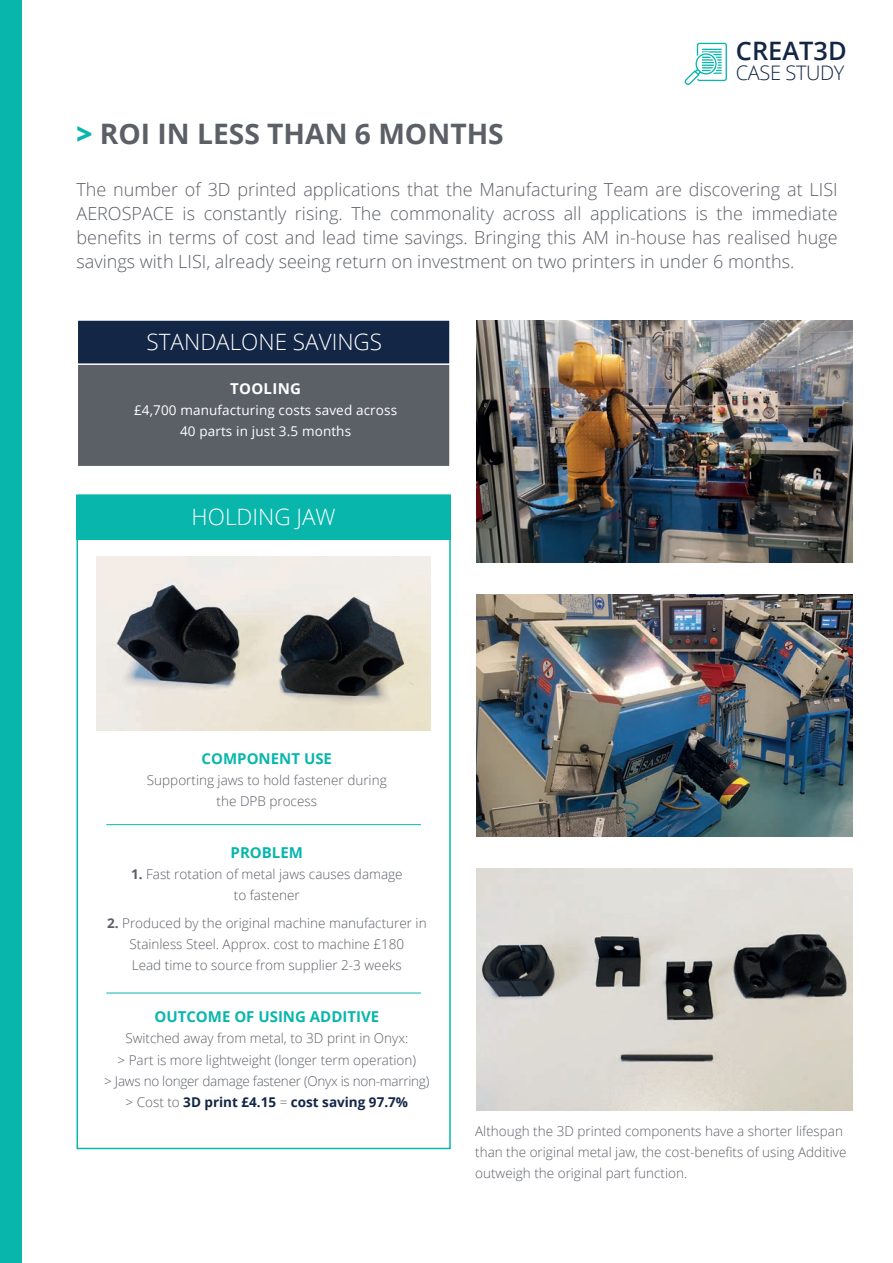
<style>
.page{position:relative;width:893px;height:1263px;background:#fff}
.page>*{position:absolute;margin:0;border:0;box-sizing:border-box;transform-origin:0 0}
.t1{font:700 28.2px "Open Sans";color:#5b5f66}
.t2{font:600 25.35px "Open Sans";color:#132646}
.t3{font:300 22.5px "Open Sans";color:#fff}
.t4{font:300 19.95px "Open Sans";letter-spacing:-.02em;color:#132646}
.t5{font:300 18px/24px "Open Sans";color:#5b5f66;text-align:justify}
.t6{font:700 15px "Open Sans";color:#09b6ac}
.t7{font:700 15px "Open Sans";letter-spacing:.02em;color:#fff}
.t8{font:300 13.5px/21px "Open Sans";color:#5b5f66;text-align:center}
.t9{font:13.5px/21px "Open Sans";letter-spacing:.01em;color:#fff;text-align:center}
.s1{font-weight:800;color:#09b6ac}
.s2{font-weight:700}
.s3{font-weight:700;color:#132646}
</style>
<div class="page">
<div style="left:77px;top:322px;width:374px;height:145px;background:#5b5f66;border:2px solid #fff"></div>
<div style="left:77px;top:319px;width:374px;height:46px;background:#132646;border:2px solid #fff"></div>
<img style="left:476px;top:320px;width:377px;height:242px">
<img style="left:476px;top:594px;width:377px;height:243px">
<img style="left:476px;top:868px;width:377px;height:243px">
<div style="left:0;top:0;width:21px;height:1263px;background:#09b6ac"></div>
<div style="left:77px;top:494px;width:374px;height:655px;border:2px solid #09b6ac"></div>
<div style="left:77px;top:495px;width:374px;height:44px;background:#09b6ac"></div>
<img style="left:97px;top:557px;width:334px;height:173px">
<hr style="left:106px;top:824px;width:315px;height:1px;background:#09b6ac">
<hr style="left:106px;top:993px;width:315px;height:1px;background:#09b6ac">
<svg style="left:685px;top:43px;width:42px;height:42px"></svg>
<h1 class="t1" style="left:77px;top:114px;width:429px"><span class="s1">&gt;</span> ROI IN LESS THAN 6 MONTHS</h1>
<h2 class="t2" style="left:736px;top:34px;width:112px">CREAT3D</h2>
<h3 class="t4" style="left:736px;top:59px;width:110px">CASE STUDY</h3>
<p class="t5" style="left:77px;top:177px;width:763px">The number of 3D printed applications that the Manufacturing Team are discovering at LISI AEROSPACE is constantly rising. The commonality across all applications is the immediate benefits in terms of cost and lead time savings. Bringing this AM in-house has realised huge savings with LISI, already seeing return on investment on two printers in under 6 months.</p>
<h3 class="t3" style="left:147px;top:327px;width:237px">STANDALONE SAVINGS</h3>
<p class="t7" style="left:230px;top:378px;width:72px">TOOLING</p>
<p class="t9" style="left:134px;top:399px;width:265px">£4,700 manufacturing costs saved across<br>40 parts in just 3.5 months</p>
<h3 class="t3" style="left:192px;top:502px;width:145px">HOLDING JAW</h3>
<p class="t6" style="left:202px;top:748px;width:132px">COMPONENT USE</p>
<p class="t8" style="left:147px;top:769px;width:241px">Supporting jaws to hold fastener during the DPB process</p>
<p class="t6" style="left:231px;top:842px;width:74px">PROBLEM</p>
<p class="t8" style="left:131px;top:863px;width:273px"><span class="s2">1.</span> Fast rotation of metal jaws causes damage to fastener</p>
<p class="t8" style="left:107px;top:912px;width:321px"><span class="s2">2.</span> Produced by the original machine manufacturer in<br>Stainless Steel. Approx. cost to machine £180<br>Lead time to source from supplier 2-3 weeks</p>
<p class="t6" style="left:154px;top:1006px;width:226px">OUTCOME OF USING ADDITIVE</p>
<p class="t8" style="left:104px;top:1028px;width:327px">Switched away from metal, to 3D print in Onyx:<br>&gt; Part is more lightweight (longer term operation)<br>&gt; Jaws no longer damage fastener (Onyx is non-marring) &gt; Cost to <span class="s3">3D print £4.15</span> = <span class="s3">cost saving 97.7%</span></p>
<p class="t8" style="left:475px;top:1120px;width:373px;text-align:left">Although the 3D printed components have a shorter lifespan than the original metal jaw, the cost-benefits of using Additive outweigh the original part function.</p>
</div>
